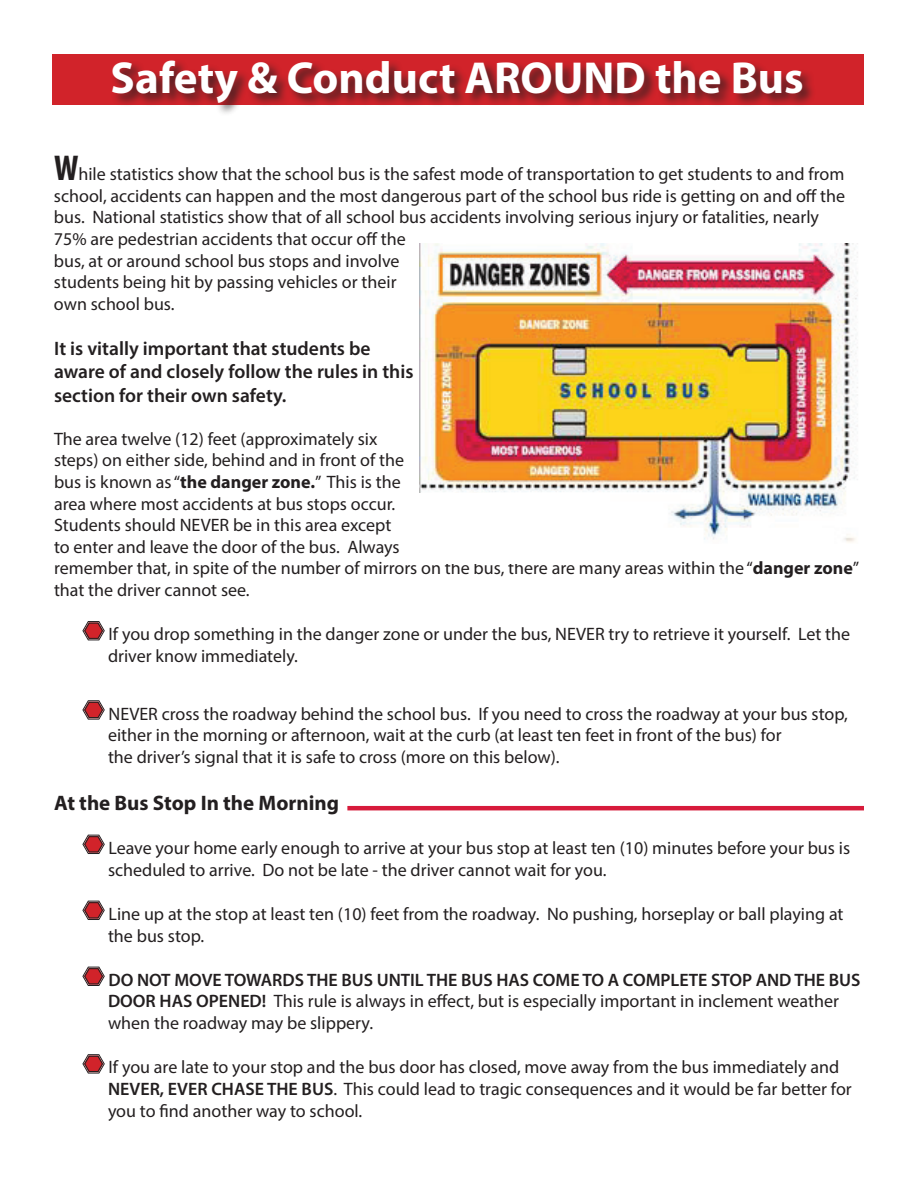
<style>
.page{position:relative;width:918px;height:1188px;background:#fff}
.page>*{position:absolute;margin:0;border:0;box-sizing:border-box;transform-origin:0 0}
.t1{font:700 45px "Myriad Pro";color:#fff}
.t2{font:700 21px "Myriad Pro";color:#231f20}
.t3{font:600 19.5px/23.4px "Myriad Pro";color:#231f20}
.t4{font:18px/21.6px "Myriad Pro";color:#231f20}
.s1{font-weight:700;font-stretch:condensed;font-size:36px}
.s2{font-weight:700}
.s3{font-weight:600}
</style>
<div class="page">
<div style="left:52px;top:54px;width:812px;height:50px;background:#d1232a"></div>
<svg style="left:82px;top:621px;width:23px;height:20px"></svg>
<svg style="left:82px;top:700px;width:23px;height:20px"></svg>
<svg style="left:82px;top:834px;width:23px;height:20px"></svg>
<svg style="left:82px;top:900px;width:23px;height:20px"></svg>
<svg style="left:82px;top:966px;width:23px;height:20px"></svg>
<svg style="left:82px;top:1054px;width:23px;height:20px"></svg>
<img style="left:420px;top:243px;width:438px;height:299px">
<div style="left:418px;top:493px;width:192px;height:70px;background:#fff"></div>
<div style="left:111px;top:58px;width:705px;height:59px;background:#231f20;opacity:.75"></div>
<hr style="left:347px;top:806px;width:517px;height:4px;background:#d71b3b">
<h1 class="t1" style="left:111px;top:48px;width:695px">Safety &amp; Conduct AROUND the Bus</h1>
<p class="t4" style="left:54px;top:163px;width:793px"><span class="s1">W</span>hile statistics show that the school bus is the safest mode of transportation to get students to and from school, accidents can happen and the most dangerous part of the school bus ride is getting on and off the bus. National statistics show that of all school bus accidents involving serious injury or fatalities, nearly 75% are pedestrian accidents that occur off the<br>bus, at or around school bus stops and involve<br>students being hit by passing vehicles or their<br>own school bus.</p>
<p class="t3" style="left:54px;top:336px;width:361px">It is vitally important that students be aware of and closely follow the rules in this section for their own safety.</p>
<p class="t4" style="left:54px;top:428px;width:807px">The area twelve (12) feet (approximately six<br>steps) on either side, behind and in front of the<br>bus is known as “<span class="s2">the danger zone.</span>” This is the<br>area where most accidents at bus stops occur.<br>Students should NEVER be in this area except<br>to enter and leave the door of the bus. Always<br>remember that, in spite of the number of mirrors on the bus, there are many areas within the “<span class="s2">danger zone</span>” that the driver cannot see.</p>
<p class="t4" style="left:108px;top:623px;width:744px">If you drop something in the danger zone or under the bus, NEVER try to retrieve it yourself. Let the driver know immediately.</p>
<p class="t4" style="left:108px;top:702px;width:741px">NEVER cross the roadway behind the school bus. If you need to cross the roadway at your bus stop, either in the morning or afternoon, wait at the curb (at least ten feet in front of the bus) for<br>the driver’s signal that it is safe to cross (more on this below).</p>
<p class="t2" style="left:54px;top:789px;width:287px">At the Bus Stop In the Morning</p>
<p class="t4" style="left:108px;top:837px;width:744px">Leave your home early enough to arrive at your bus stop at least ten (10) minutes before your bus is scheduled to arrive. Do not be late - the driver cannot wait for you.</p>
<p class="t4" style="left:108px;top:903px;width:737px">Line up at the stop at least ten (10) feet from the roadway. No pushing, horseplay or ball playing at the bus stop.</p>
<p class="t4" style="left:108px;top:969px;width:754px"><span class="s3">DO NOT MOVE TOWARDS THE BUS UNTIL THE BUS HAS COME TO A COMPLETE STOP AND THE BUS<br>DOOR HAS OPENED!</span> This rule is always in effect, but is especially important in inclement weather when the roadway may be slippery.</p>
<p class="t4" style="left:108px;top:1056px;width:745px">If you are late to your stop and the bus door has closed, move away from the bus immediately and<br><span class="s3">NEVER, EVER CHASE THE BUS</span>. This could lead to tragic consequences and it would be far better for you to find another way to school.</p>
</div>
